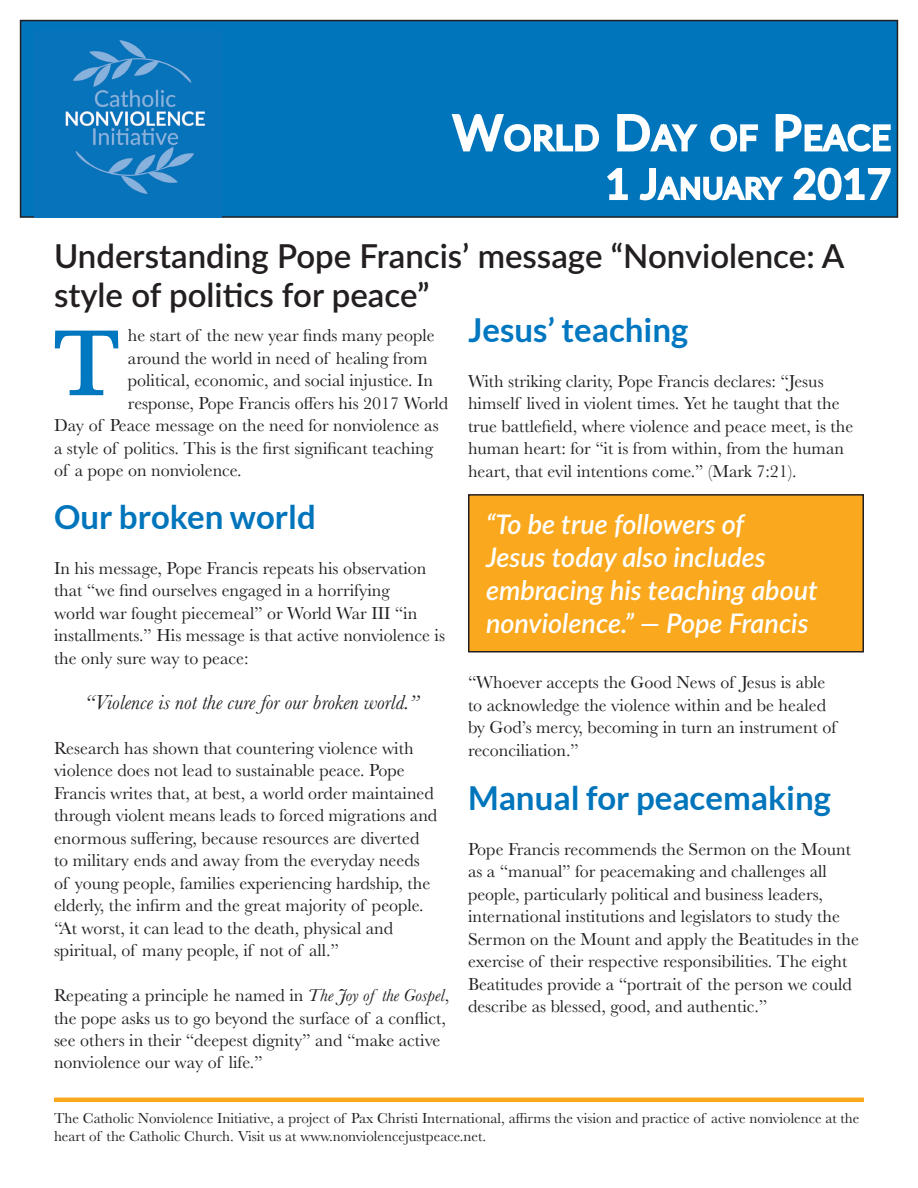
<style>
.page{position:relative;width:918px;height:1188px;background:#fff}
.page>*{position:absolute;margin:0;border:0;box-sizing:border-box;transform-origin:0 0}
.t1{font:93px "Baskerville";color:#0079c2}
.t2{font:40.5px "Lato";color:#fff}
.t3{font:33.6px "Lato";letter-spacing:.045em;color:#fff}
.t4{font:600 33px/39.6px "Lato";color:#231f20}
.t5{font:700 33px "Lato";color:#0075bc}
.t6{font:700 33px "Lato";color:#0077c0}
.t7{font:italic 600 27px/33px "Lato";color:#fff}
.t8{font:italic 21px "Baskerville";color:#231f20}
.t9{font:18px/22.5px "Baskerville";color:#231f20}
.t10{font:15px/18px "Baskerville";color:#231f20}
.s1{font-size:48px}
.s2{font-size:28.35px}
.s3{font-style:italic}
</style>
<div class="page">
<div style="left:469px;top:495px;width:394px;height:157px;background:#faa91e"></div>
<div style="left:468px;top:494px;width:396px;height:158px;border:2px solid #231f20"></div>
<div style="left:21px;top:21px;width:876px;height:196px;background:#0075bc"></div>
<svg style="left:451px;top:114px;width:148px;height:38px"></svg>
<svg style="left:617px;top:114px;width:81px;height:38px"></svg>
<svg style="left:710px;top:124px;width:48px;height:28px"></svg>
<svg style="left:775px;top:114px;width:116px;height:38px"></svg>
<svg style="left:607px;top:167px;width:21px;height:33px"></svg>
<svg style="left:639px;top:168px;width:144px;height:33px"></svg>
<svg style="left:793px;top:167px;width:98px;height:34px"></svg>
<div style="left:20px;top:20px;width:878px;height:198px;border:2px solid #231f20"></div>
<img style="left:34px;top:39px;width:188px;height:178px">
<svg style="left:54px;top:330px;width:65px;height:66px"></svg>
<hr style="left:54px;top:1098px;width:810px;height:4px;background:#faa91e">
<h3 class="t3" style="left:453px;top:114px;width:439px"><span class="s1">W</span>ORLD <span class="s1">D</span>AY OF <span class="s1">P</span>EACE</h3>
<h2 class="t2" style="left:606px;top:155px;width:287px">1 J<span class="s2">ANUARY</span> 2017</h2>
<h3 class="t4" style="left:54px;top:235px;width:792px">Understanding Pope Francis’ message “Nonviolence: A style of politics for peace”</h3>
<p class="t9" style="left:128px;top:325px;width:308px">he start of the new year finds many people</p>
<p class="t9" style="left:128px;top:347px;width:301px">around the world in need of healing from</p>
<p class="t9" style="left:128px;top:370px;width:307px">political, economic, and social injustice. In</p>
<p class="t9" style="left:128px;top:392px;width:322px">response, Pope Francis offers his 2017 World</p>
<p class="t9" style="left:54px;top:415px;width:386px">Day of Peace message on the need for nonviolence as</p>
<p class="t9" style="left:54px;top:437px;width:381px">a style of politics. This is the first significant teaching</p>
<p class="t9" style="left:54px;top:460px;width:189px">of a pope on nonviolence.</p>
<h3 class="t5" style="left:54px;top:498px;width:264px">Our broken world</h3>
<p class="t9" style="left:54px;top:557px;width:393px">In his message, Pope Francis repeats his observation that “we find ourselves engaged in a horrifying<br>world war fought piecemeal” or World War III “in installments.” His message is that active nonviolence is the only sure way to peace:</p>
<p class="t8" style="left:85px;top:688px;width:336px">“Violence is not the cure for our broken world.”</p>
<p class="t9" style="left:54px;top:737px;width:385px">Research has shown that countering violence with violence does not lead to sustainable peace. Pope Francis writes that, at best, a world order maintained through violent means leads to forced migrations and enormous suffering, because resources are diverted to military ends and away from the everyday needs of young people, families experiencing hardship, the elderly, the infirm and the great majority of people. “At worst, it can lead to the death, physical and spiritual, of many people, if not of all.”</p>
<p class="t9" style="left:54px;top:985px;width:397px">Repeating a principle he named in <span class="s3">The Joy of the Gospel</span>, the pope asks us to go beyond the surface of a conflict, see others in their “deepest dignity” and “make active nonviolence our way of life.”</p>
<h1 class="t1" style="left:54px;top:304px;width:66px">T</h1>
<h3 class="t6" style="left:468px;top:312px;width:222px">Jesus’ teaching</h3>
<p class="t9" style="left:468px;top:370px;width:387px">With striking clarity, Pope Francis declares: “Jesus himself lived in violent times. Yet he taught that the true battlefield, where violence and peace meet, is the human heart: for “it is from within, from the human heart, that evil intentions come.” (Mark 7:21).</p>
<h3 class="t7" style="left:486px;top:506px;width:333px">“To be true followers of<br>Jesus today also includes embracing his teaching about nonviolence.” — Pope Francis</h3>
<p class="t9" style="left:468px;top:671px;width:370px">“Whoever accepts the Good News of Jesus is able to acknowledge the violence within and be healed by God’s mercy, becoming in turn an instrument of reconciliation.”</p>
<h3 class="t5" style="left:468px;top:779px;width:364px">Manual for peacemaking</h3>
<p class="t9" style="left:468px;top:838px;width:392px">Pope Francis recommends the Sermon on the Mount as a “manual” for peacemaking and challenges all people, particularly political and business leaders, international institutions and legislators to study the Sermon on the Mount and apply the Beatitudes in the exercise of their respective responsibilities. The eight Beatitudes provide a “portrait of the person we could describe as blessed, good, and authentic.”</p>
<p class="t10" style="left:54px;top:1110px;width:807px">The Catholic Nonviolence Initiative, a project of Pax Christi International, affirms the vision and practice of active nonviolence at the heart of the Catholic Church. Visit us at www.nonviolencejustpeace.net.</p>
</div>
